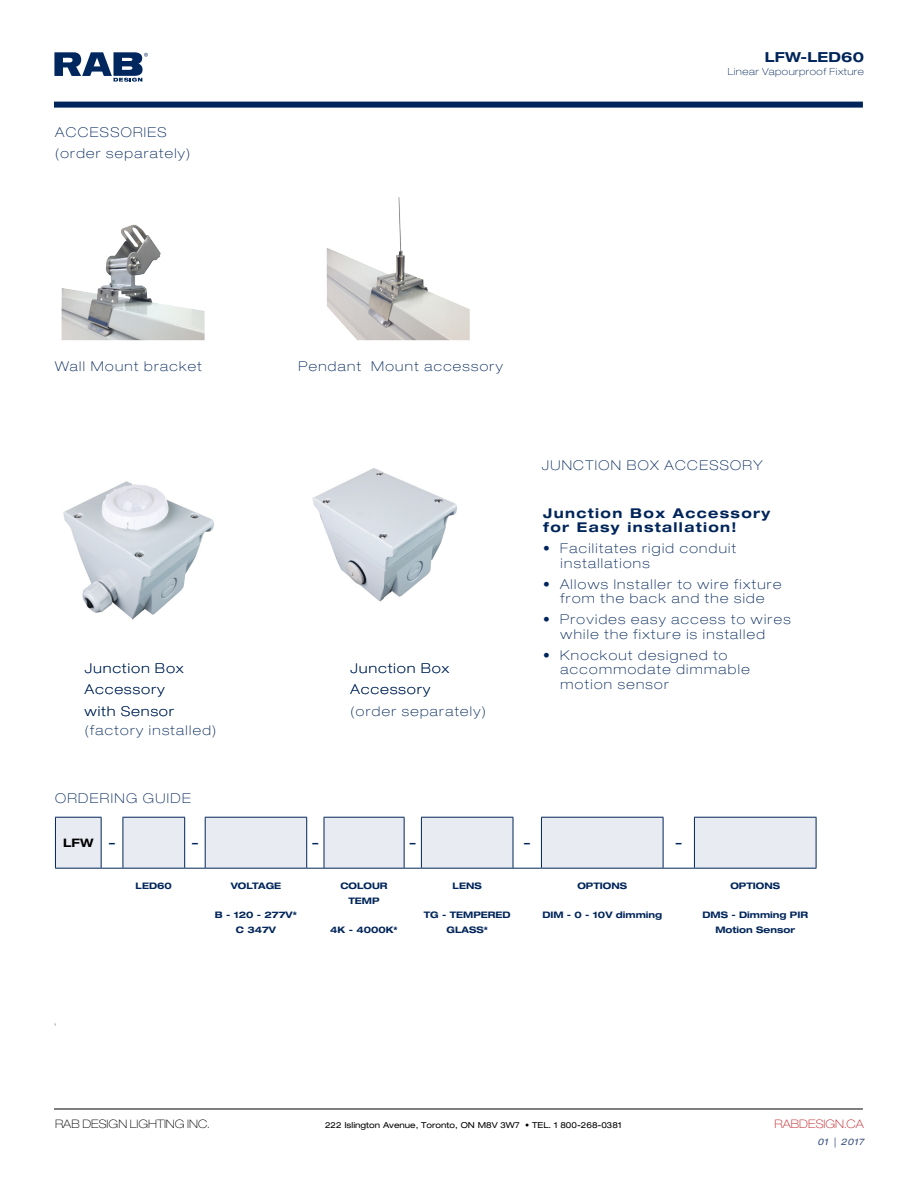
<style>
.page{position:relative;width:918px;height:1188px;background:#fff}
.page>*{position:absolute;margin:0;border:0;box-sizing:border-box;transform-origin:0 0}
.t1{font:700 expanded 13.8px "Helvetica Neue LT Std";letter-spacing:.01em;color:#00255a}
.t2{font:100 expanded 13.5px/21.1px "Helvetica Neue LT Std";letter-spacing:.1em;color:#00255a}
.t3{font:700 expanded 13.5px/14.4px "Helvetica Neue LT Std";letter-spacing:.1em;color:#00255a}
.t4{font:100 expanded 11.7px "Helvetica Neue LT Std";color:#000}
.t5{font:100 expanded 11.7px "Helvetica Neue LT Std";color:#be1f24}
.t6{font:700 expanded 11.7px "Helvetica Neue LT Std";color:#00255a}
.t7{font:700 expanded 11.7px "Helvetica Neue LT Std";color:#000}
.t8{font:100 expanded 9.9px "Helvetica Neue LT Std";letter-spacing:.05em;color:#00255a}
.t9{font:700 expanded 9px/14.4px "Helvetica Neue LT Std";color:#00255a;text-align:center}
.t10{font:italic expanded 9px "Helvetica Neue LT Std";letter-spacing:.07em;color:#394f7e}
.t11{font:expanded 8.25px "Helvetica Neue LT Std";color:#000}
</style>
<div class="page">
<div style="left:54px;top:102px;width:809px;height:6px;background:#00255a"></div>
<hr style="left:54px;top:1109px;width:809px;height:1px;background:#000">
<svg style="left:54px;top:52px;width:94px;height:30px"></svg>
<img style="left:63px;top:481px;width:151px;height:139px">
<img style="left:312px;top:468px;width:145px;height:134px">
<hr style="left:816px;top:818px;width:1px;height:50px;background:#00255a">
<svg style="left:55px;top:817px;width:761px;height:52px"></svg>
<hr style="left:541px;top:868px;width:122px;height:1px;background:#00255a">
<hr style="left:663px;top:868px;width:31px;height:1px;background:#00255a">
<hr style="left:694px;top:868px;width:122px;height:1px;background:#00255a">
<img style="left:62px;top:225px;width:143px;height:115px">
<img style="left:327px;top:197px;width:143px;height:143px">
<p class="t2" style="left:55px;top:122px;width:137px">ACCESSORIES (order separately)</p>
<p class="t1" style="left:765px;top:49px;width:101px">LFW-LED60</p>
<p class="t8" style="left:728px;top:66px;width:138px">Linear Vapourproof Fixture</p>
<p class="t2" style="left:55px;top:356px;width:148px">Wall Mount bracket</p>
<p class="t2" style="left:298px;top:356px;width:206px">Pendant Mount accessory</p>
<p class="t2" style="left:85px;top:658px;width:100px">Junction Box<br>Accessory with Sensor</p>
<p class="t2" style="left:85px;top:720px;width:133px">(factory installed)</p>
<p class="t2" style="left:351px;top:658px;width:137px">Junction Box<br>Accessory<br>(order separately)</p>
<p class="t2" style="left:542px;top:455px;width:222px">JUNCTION BOX ACCESSORY</p>
<p class="t3" style="left:543px;top:505px;width:229px">Junction Box Accessory for Easy installation!</p>
<p class="t2" style="left:561px;top:541px;width:177px;line-height:14.4px;text-indent:-17px">• Facilitates rigid conduit installations</p>
<p class="t2" style="left:543px;top:577px;width:240px;line-height:14.4px;text-align:center">• Allows Installer to wire fixture from the back and the side</p>
<p class="t2" style="left:561px;top:612px;width:231px;line-height:14.4px;text-indent:-17px">• Provides easy access to wires while the fixture is installed</p>
<p class="t2" style="left:561px;top:648px;width:190px;line-height:14.4px;text-indent:-17px">• Knockout designed to accommodate dimmable motion sensor</p>
<p class="t2" style="left:55px;top:787px;width:137px">ORDERING GUIDE</p>
<p class="t7" style="left:63px;top:835px;width:32px">LFW</p>
<p class="t6" style="left:109px;top:835px;width:7px">–</p>
<p class="t6" style="left:192px;top:835px;width:7px">–</p>
<p class="t6" style="left:312px;top:835px;width:7px">–</p>
<p class="t6" style="left:410px;top:835px;width:7px">–</p>
<p class="t6" style="left:524px;top:835px;width:7px">–</p>
<p class="t6" style="left:676px;top:835px;width:7px">–</p>
<p class="t9" style="left:136px;top:879px;width:38px">LED60</p>
<p class="t9" style="left:231px;top:879px;width:52px">VOLTAGE</p>
<p class="t9" style="left:215px;top:908px;width:84px">B - 120 - 277V*<br>C 347V</p>
<p class="t9" style="left:340px;top:879px;width:49px">COLOUR<br>TEMP</p>
<p class="t9" style="left:330px;top:922px;width:69px">4K - 4000K*</p>
<p class="t9" style="left:453px;top:879px;width:31px">LENS</p>
<p class="t9" style="left:424px;top:908px;width:88px">TG - TEMPERED<br>GLASS*</p>
<p class="t9" style="left:577px;top:879px;width:51px">OPTIONS</p>
<p class="t9" style="left:542px;top:908px;width:121px">DIM - 0 - 10V dimming</p>
<p class="t9" style="left:730px;top:879px;width:51px">OPTIONS</p>
<p class="t9" style="left:702px;top:908px;width:107px">DMS - Dimming PIR<br>Motion Sensor</p>
<p class="t4" style="left:55px;top:1117px;width:156px">RAB DESIGN LIGHTING INC.</p>
<p class="t11" style="left:325px;top:1120px;width:298px">222 Islington Avenue, Toronto, ON M8V 3W7 • TEL. 1 800-268-0381</p>
<p class="t5" style="left:775px;top:1117px;width:91px">RABDESIGN.CA</p>
<p class="t10" style="left:817px;top:1137px;width:48px">01 | 2017</p>
</div>
